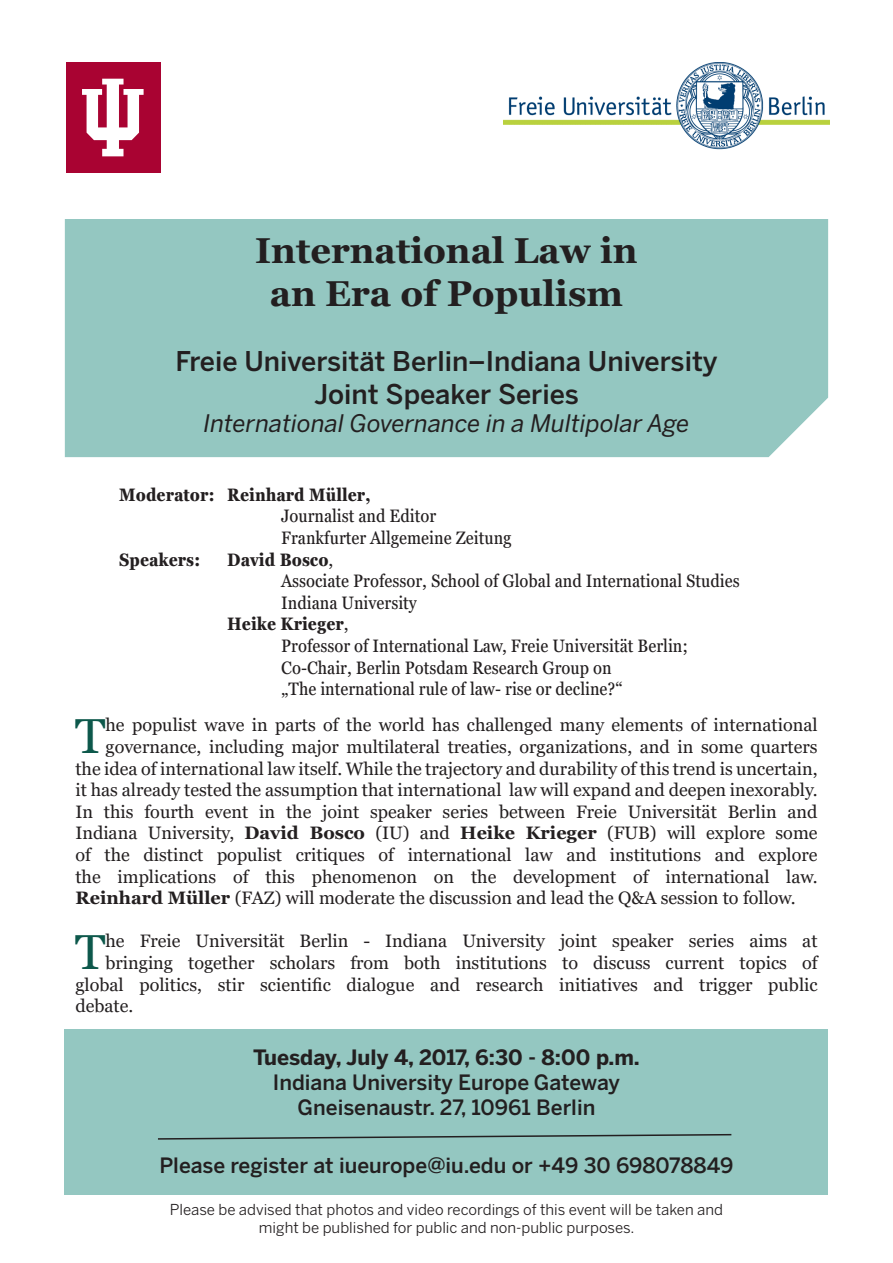
<style>
.page{position:relative;width:893px;height:1263px;background:#fff}
.page>*{position:absolute;margin:0;border:0;box-sizing:border-box;transform-origin:0 0}
.t1{font:49.2px "Georgia Pro";color:#0d584b}
.t2{font:700 36px/43.2px "Georgia Pro";color:#231f20;text-align:center}
.t3{font:500 27px/32.4px "Benton Sans";color:#231f20;text-align:center}
.t4{font:italic 24px "Benton Sans";color:#231f20}
.t5{font:500 21px "Benton Sans";color:#231f20}
.t6{font:700 21px "Benton Sans";color:#231f20}
.t7{font:18px "Georgia Pro";color:#231f20}
.t8{font:condensed 18px/21.6px "Georgia Pro";color:#231f20}
.t9{font:700 condensed 18px "Georgia Pro";color:#231f20}
.t10{font:15px "Benton Sans";color:#231f20}
.s1{font-weight:400}
.s2{font-weight:700}
</style>
<div class="page">
<img style="left:504px;top:63px;width:325px;height:87px">
<div style="left:66px;top:63px;width:94px;height:110px;background:#a90332"></div>
<svg style="left:82px;top:79px;width:62px;height:77px"></svg>
<div style="left:65px;top:219px;width:763px;height:238px;background:#94c7c1"></div>
<div style="left:65px;top:1029px;width:763px;height:166px;background:#94c7c1"></div>
<svg style="left:158px;top:1133px;width:574px;height:7px"></svg>
<p class="t2" style="left:255px;top:231px;width:384px">International Law in an Era of Populism</p>
<p class="t3" style="left:175px;top:345px;width:544px">Freie Universität Berlin–Indiana University<br>Joint Speaker Series</p>
<p class="t4" style="left:203px;top:409px;width:487px">International Governance in a Multipolar Age</p>
<p class="t9" style="left:119px;top:484px;width:253px">Moderator: Reinhard Müller,</p>
<p class="t8" style="left:281px;top:506px;width:232px">Journalist and Editor<br>Frankfurter Allgemeine Zeitung</p>
<p class="t9" style="left:119px;top:548px;width:83px">Speakers:</p>
<p class="t9" style="left:227px;top:548px;width:108px">David Bosco<span class="s1">,</span></p>
<p class="t8" style="left:281px;top:571px;width:460px">Associate Professor, School of Global and International Studies<br>Indiana University</p>
<p class="t9" style="left:227px;top:613px;width:123px">Heike Krieger<span class="s1">,</span></p>
<p class="t8" style="left:281px;top:636px;width:408px">Professor of International Law, Freie Universität Berlin;<br>Co-Chair, Berlin Potsdam Research Group on<br>„The international rule of law- rise or decline?“</p>
<p class="t1" style="left:75px;top:708px;width:32px">T</p>
<p class="t7" style="left:105px;top:715px;width:713px">he populist wave in parts of the world has challenged many elements of international</p>
<p class="t7" style="left:105px;top:736px;width:714px">governance, including major multilateral treaties, organizations, and in some quarters</p>
<p class="t7" style="left:75px;top:758px;width:744px">the idea of international law itself. While the trajectory and durability of this trend is uncertain,</p>
<p class="t7" style="left:75px;top:780px;width:744px">it has already tested the assumption that international law will expand and deepen inexorably.</p>
<p class="t7" style="left:75px;top:801px;width:744px">In this fourth event in the joint speaker series between Freie Universität Berlin and</p>
<p class="t7" style="left:75px;top:823px;width:744px">Indiana University, <span class="s2">David Bosco</span> (IU) and <span class="s2">Heike Krieger</span> (FUB) will explore some</p>
<p class="t7" style="left:75px;top:844px;width:744px">of the distinct populist critiques of international law and institutions and explore</p>
<p class="t7" style="left:75px;top:866px;width:744px">the implications of this phenomenon on the development of international law.</p>
<p class="t7" style="left:75px;top:888px;width:722px"><span class="s2">Reinhard Müller</span> (FAZ) will moderate the discussion and lead the Q&amp;A session to follow.</p>
<p class="t1" style="left:75px;top:924px;width:32px">T</p>
<p class="t7" style="left:105px;top:931px;width:714px">he Freie Universität Berlin - Indiana University joint speaker series aims at</p>
<p class="t7" style="left:105px;top:952px;width:714px">bringing together scholars from both institutions to discuss current topics of</p>
<p class="t7" style="left:75px;top:974px;width:744px">global politics, stir scientific dialogue and research initiatives and trigger public</p>
<p class="t7" style="left:75px;top:996px;width:59px">debate.</p>
<p class="t6" style="left:253px;top:1044px;width:388px">Tuesday, July 4, 2017, 6:30 - 8:00 p.m.</p>
<p class="t5" style="left:273px;top:1069px;width:349px">Indiana University Europe Gateway</p>
<p class="t5" style="left:298px;top:1094px;width:299px">Gneisenaustr. 27, 10961 Berlin</p>
<p class="t5" style="left:159px;top:1152px;width:576px">Please register at iueurope@iu.edu or +49 30 698078849</p>
<p class="t10" style="left:170px;top:1201px;width:555px">Please be advised that photos and video recordings of this event will be taken and</p>
<p class="t10" style="left:259px;top:1219px;width:377px">might be published for public and non-public purposes.</p>
</div>
